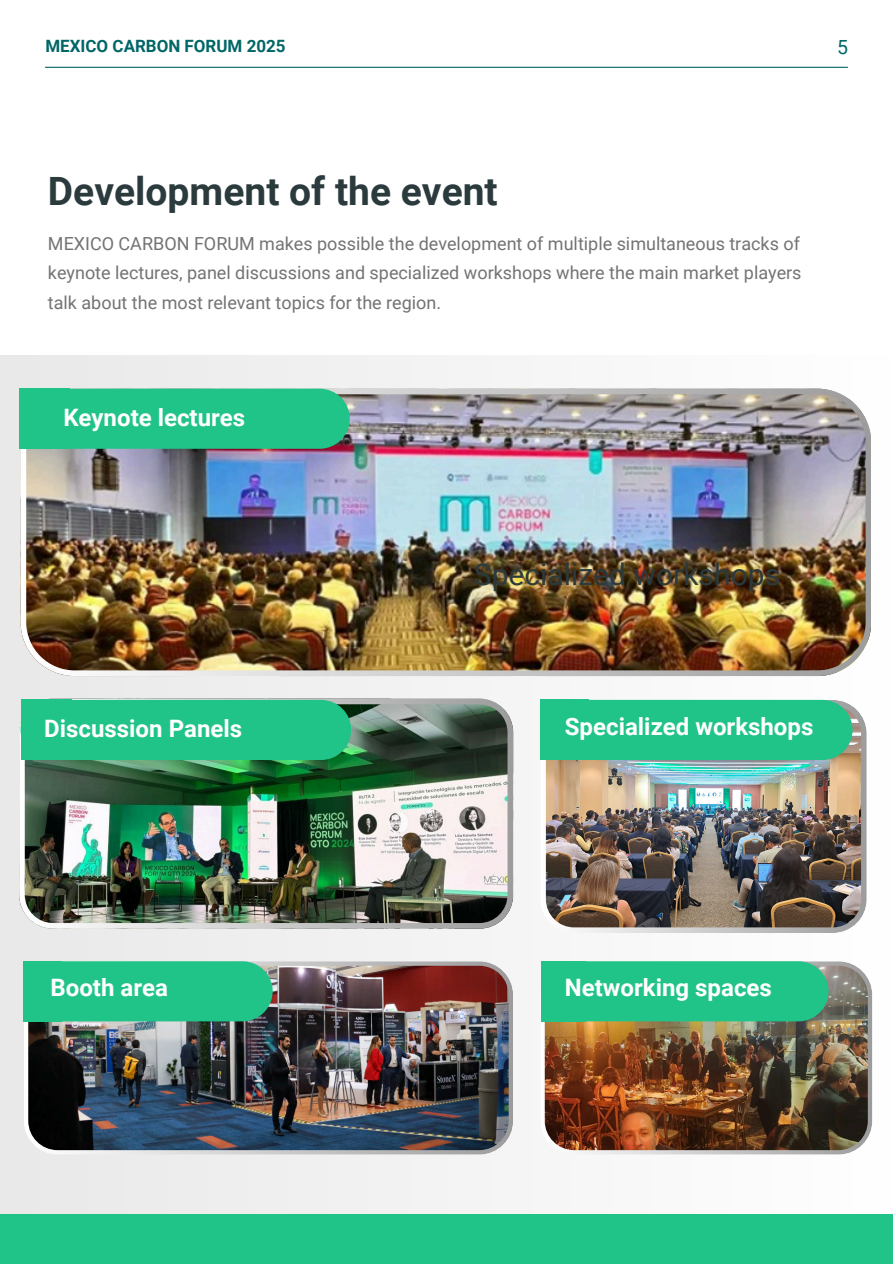
<style>
.page{position:relative;width:893px;height:1264px;background:#fff}
.page>*{position:absolute;margin:0;border:0;box-sizing:border-box;transform-origin:0 0}
.t1{font:700 39px "Roboto";color:#2b3a3d}
.t2{font:30px "Roboto";color:#2b3a3d}
.t3{font:700 24px "Roboto";color:#fff}
.t4{font:19.5px "Roboto";color:#066}
.t5{font:18px/29.2px "Roboto";color:#737373;text-align:justify}
.t6{font:700 16.95px "Roboto";color:#066}
</style>
<div class="page">
<div style="left:0;top:355px;width:891px;height:859px;background:#f4f4f4"></div>
<div style="left:0;top:1214px;width:892px;height:49px;background:#20c489"></div>
<img style="left:19px;top:698px;width:494px;height:230px">
<img style="left:541px;top:700px;width:325px;height:232px">
<img style="left:21px;top:388px;width:849px;height:287px">
<img style="left:24px;top:961px;width:489px;height:193px">
<img style="left:541px;top:961px;width:330px;height:193px">
<hr style="left:45px;top:67px;width:802px;height:1px;background:#066">
<div style="left:19px;top:388px;width:330px;height:61px;background:#20c489;border-radius:30px"></div>
<div style="left:19px;top:388px;width:51px;height:61px;background:#20c489"></div>
<div style="left:21px;top:700px;width:330px;height:60px;background:#20c489;border-radius:30px"></div>
<div style="left:21px;top:700px;width:50px;height:60px;background:#20c489"></div>
<div style="left:24px;top:961px;width:248px;height:60px;background:#20c489;border-radius:30px"></div>
<div style="left:24px;top:961px;width:38px;height:60px;background:#20c489"></div>
<div style="left:541px;top:961px;width:287px;height:60px;background:#20c489;border-radius:30px"></div>
<div style="left:541px;top:961px;width:44px;height:60px;background:#20c489"></div>
<div style="left:540px;top:700px;width:312px;height:60px;background:#20c489;border-radius:30px"></div>
<div style="left:540px;top:700px;width:48px;height:60px;background:#20c489"></div>
<p class="t6" style="left:45px;top:36px;width:241px">MEXICO CARBON FORUM 2025</p>
<h1 class="t4" style="left:836px;top:36px;width:12px">5</h1>
<p class="t1" style="left:48px;top:169px;width:451px">Development of the event</p>
<h3 class="t5" style="left:48px;top:229px;width:754px">MEXICO CARBON FORUM makes possible the development of multiple simultaneous tracks of keynote lectures, panel discussions and specialized workshops where the main market players talk about the most relevant topics for the region.</h3>
<p class="t3" style="left:63px;top:404px;width:183px">Keynote lectures</p>
<h2 class="t3" style="left:44px;top:715px;width:199px">Discussion Panels</h2>
<h3 class="t2" style="left:473px;top:557px;width:308px">Specialized workshops</h3>
<p class="t3" style="left:564px;top:712px;width:250px">Specialized workshops</p>
<p class="t3" style="left:50px;top:974px;width:119px">Booth area</p>
<h3 class="t3" style="left:564px;top:974px;width:208px">Networking spaces</h3>
</div>
